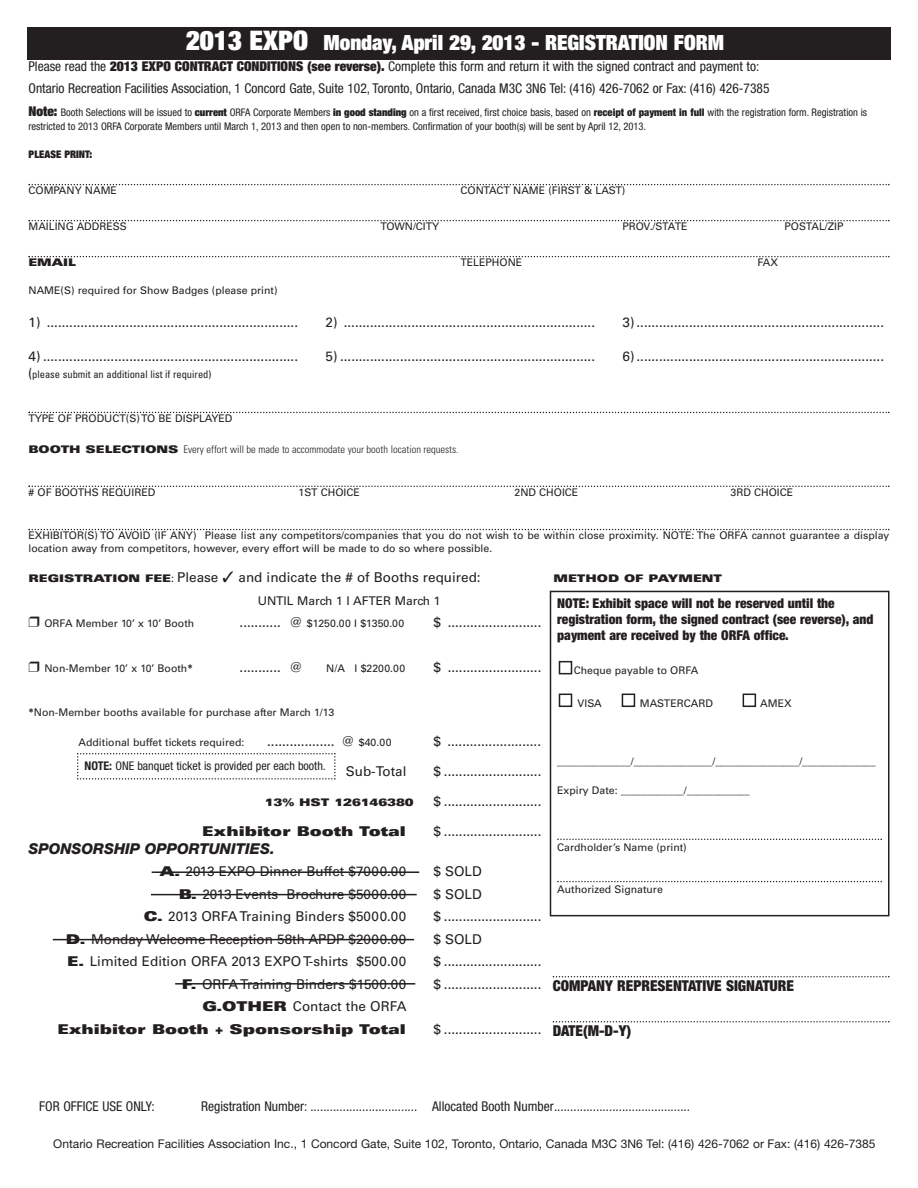
<style>
.page{position:relative;width:918px;height:1188px;background:#fff}
.page>*{position:absolute;margin:0;border:0;box-sizing:border-box;transform-origin:0 0}
.t1{font:900 expanded 21px "Helvetica Neue";color:#fff}
.t2{font:900 condensed 15px "Helvetica Neue";color:#231f20}
.t3{font:italic 800 15px "Helvetica Neue";color:#231f20}
.t4{font:13.5px "Univers";color:#231f20}
.t5{font:condensed 13.5px/22.2px "Helvetica Neue";color:#231f20}
.t6{font:900 condensed 13.5px/16.2px "Helvetica Neue";color:#231f20}
.t7{font:900 expanded 13.5px/22.5px "Univers";color:#231f20;text-align:right}
.t8{font:12px "Helvetica Neue";color:#231f20}
.t9{font:condensed 12px "Helvetica Neue";color:#231f20}
.t10{font:12px "Univers";color:#231f20}
.t11{font:10.5px/12.6px "Univers";color:#231f20}
.t12{font:condensed 10.5px/14.1px "Helvetica Neue";color:#231f20}
.t13{font:300 condensed 10.5px "Univers";color:#231f20}
.t14{font:condensed 10.5px "Univers";color:#231f20}
.t15{font:900 expanded 10.5px "Univers";color:#231f20}
.t16{font:900 expanded 10.5px "Helvetica Neue";color:#231f20}
.t17{font:10.5px "Univers";letter-spacing:-.02em;color:#231f20}
.s1{font-size:27px}
.s2{font-weight:900;font-stretch:expanded}
.s3{font-weight:900;font-stretch:expanded;font-size:13.5px}
.s4{font-weight:900}
.s5{font-size:13.5px}
.s6{font-weight:900;font-stretch:expanded;font-size:10.5px}
.s7{font-size:10.5px}
.s8{font-weight:400;font-stretch:normal}
.s9{font-weight:700}
</style>
<div class="page">
<svg style="left:28px;top:184px;width:862px;height:1px"></svg>
<svg style="left:28px;top:220px;width:862px;height:1px"></svg>
<svg style="left:28px;top:256px;width:862px;height:1px"></svg>
<svg style="left:28px;top:412px;width:862px;height:1px"></svg>
<svg style="left:28px;top:486px;width:862px;height:1px"></svg>
<svg style="left:28px;top:529px;width:862px;height:1px"></svg>
<div style="left:27px;top:27px;width:864px;height:32px;background:#231f20"></div>
<div style="left:550px;top:591px;width:340px;height:325px;border:2px solid #231f20"></div>
<svg style="left:557px;top:839px;width:325px;height:1px"></svg>
<svg style="left:557px;top:881px;width:325px;height:1px"></svg>
<div style="left:743px;top:694px;width:13px;height:13px;border:2px solid #231f20"></div>
<div style="left:622px;top:694px;width:13px;height:13px;border:2px solid #231f20"></div>
<div style="left:559px;top:694px;width:13px;height:13px;border:2px solid #231f20"></div>
<div style="left:559px;top:661px;width:13px;height:13px;border:2px solid #231f20"></div>
<svg style="left:77px;top:753px;width:259px;height:27px"></svg>
<svg style="left:553px;top:976px;width:337px;height:1px"></svg>
<svg style="left:553px;top:1021px;width:337px;height:2px"></svg>
<hr style="left:152px;top:871px;width:267px;height:2px;background:#231f20">
<hr style="left:151px;top:894px;width:266px;height:1px;background:#231f20">
<hr style="left:53px;top:939px;width:361px;height:1px;background:#231f20">
<hr style="left:175px;top:983px;width:240px;height:2px;background:#231f20">
<h1 class="t1" style="left:186px;top:35px;width:540px"><span class="s1">2013 EXPO</span> Monday, April 29, 2013 - REGISTRATION FORM</h1>
<p class="t5" style="left:28px;top:56px;width:742px">Please read the <span class="s2">2013 EXPO CONTRACT CONDITIONS (see reverse).</span> Complete this form and return it with the signed contract and payment to:<br>Ontario Recreation Facilities Association, 1 Concord Gate, Suite 102, Toronto, Ontario, Canada M3C 3N6 Tel: (416) 426-7062 or Fax: (416) 426-7385</p>
<p class="t12" style="left:29px;top:106px;width:840px"><span class="s3">Note:</span> Booth Selections will be issued to <span class="s2">current</span> ORFA Corporate Members <span class="s2">in good standing</span> on a first received, first choice basis, based on <span class="s4">receipt of payment in full</span> with the registration form. Registration is restricted to 2013 ORFA Corporate Members until March 1, 2013 and then open to non-members. Confirmation of your booth(s) will be sent by April 12, 2013.</p>
<p class="t16" style="left:29px;top:151px;width:65px">PLEASE PRINT:</p>
<p class="t11" style="left:28px;top:185px;width:90px">COMPANY NAME</p>
<p class="t11" style="left:461px;top:185px;width:166px">CONTACT NAME (FIRST &amp; LAST)</p>
<p class="t11" style="left:28px;top:221px;width:100px">MAILING ADDRESS</p>
<p class="t11" style="left:381px;top:221px;width:60px">TOWN/CITY</p>
<p class="t17" style="left:622px;top:223px;width:67px">PROV./STATE</p>
<p class="t11" style="left:784px;top:221px;width:61px">POSTAL/ZIP</p>
<p class="t15" style="left:28px;top:259px;width:49px">EMAIL</p>
<p class="t11" style="left:460px;top:257px;width:63px">TELEPHONE</p>
<p class="t11" style="left:757px;top:257px;width:22px">FAX</p>
<p class="t11" style="left:28px;top:285px;width:251px">NAME(S) required for Show Badges (please print)</p>
<p class="t4" style="left:28px;top:317px;width:271px">1) ...................................................................</p>
<p class="t4" style="left:325px;top:317px;width:271px">2) ...................................................................</p>
<p class="t4" style="left:622px;top:317px;width:263px">3)..................................................................</p>
<p class="t4" style="left:28px;top:352px;width:271px">4) ....................................................................</p>
<p class="t4" style="left:325px;top:352px;width:271px">5) ....................................................................</p>
<p class="t4" style="left:622px;top:352px;width:263px">6)..................................................................</p>
<p class="t14" style="left:28px;top:370px;width:184px"><span class="s5">(</span>please submit an additional list if required)</p>
<p class="t11" style="left:28px;top:413px;width:205px">TYPE OF PRODUCT(S)TO BE DISPLAYED</p>
<p class="t13" style="left:28px;top:445px;width:432px"><span class="s2">BOOTH SELECTIONS</span> Every effort will be made to accommodate your booth location requests.</p>
<p class="t11" style="left:28px;top:487px;width:128px"># OF BOOTHS REQUIRED</p>
<p class="t11" style="left:298px;top:487px;width:63px">1ST CHOICE</p>
<p class="t11" style="left:514px;top:487px;width:65px">2ND CHOICE</p>
<p class="t11" style="left:730px;top:487px;width:64px">3RD CHOICE</p>
<p class="t11" style="left:28px;top:530px;width:863px">EXHIBITOR(S) TO AVOID (IF ANY) Please list any competitors/companies that you do not wish to be within close proximity. NOTE: The ORFA cannot guarantee a display location away from competitors, however, every effort will be made to do so where possible.</p>
<p class="t4" style="left:28px;top:572px;width:454px"><span class="s6">REGISTRATION FEE</span><span class="s7">:</span> Please ✓ and indicate the # of Booths required:</p>
<p class="t10" style="left:258px;top:596px;width:184px">UNTIL March 1 I AFTER March 1</p>
<p class="t11" style="left:28px;top:618px;width:167px">❒ ORFA Member 10’ x 10’ Booth</p>
<p class="t11" style="left:240px;top:618px;width:166px"><span class="s5">........... @</span> $1250.00 I $1350.00</p>
<p class="t4" style="left:434px;top:617px;width:110px">$ .........................</p>
<p class="t11" style="left:28px;top:663px;width:166px">❒ Non-Member 10’ x 10’ Booth<span class="s2">*</span></p>
<p class="t4" style="left:240px;top:662px;width:65px">........... @</p>
<p class="t11" style="left:326px;top:663px;width:81px">N/A I $2200.00</p>
<p class="t4" style="left:434px;top:662px;width:110px">$ .........................</p>
<p class="t11" style="left:28px;top:706px;width:307px"><span class="s2">*</span>Non-Member booths available for purchase after March 1/13</p>
<p class="t11" style="left:79px;top:736px;width:167px">Additional buffet tickets required:</p>
<p class="t4" style="left:267px;top:736px;width:126px">.................. @ <span class="s7">$40.00</span></p>
<p class="t4" style="left:434px;top:736px;width:109px">$ .........................</p>
<p class="t4" style="left:346px;top:766px;width:62px">Sub-Total</p>
<p class="t4" style="left:433px;top:766px;width:109px">$ ..........................</p>
<p class="t15" style="left:265px;top:798px;width:150px">13% HST 126146380</p>
<p class="t4" style="left:434px;top:796px;width:109px">$ ..........................</p>
<p class="t7" style="left:202px;top:821px;width:205px">Exhibitor Booth Total</p>
<p class="t4" style="left:433px;top:826px;width:109px">$ ..........................</p>
<p class="t3" style="left:28px;top:843px;width:248px">SPONSORSHIP OPPORTUNITIES.</p>
<p class="t4" style="left:160px;top:866px;width:248px"><span class="s2">A.</span> 2013 EXPO Dinner Buffet $7000.00</p>
<p class="t4" style="left:433px;top:866px;width:50px">$ SOLD</p>
<p class="t4" style="left:179px;top:889px;width:229px"><span class="s2">B.</span> 2013 Events Brochure $5000.00</p>
<p class="t4" style="left:433px;top:889px;width:50px">$ SOLD</p>
<p class="t4" style="left:144px;top:911px;width:264px"><span class="s2">C.</span> 2013 ORFATraining Binders $5000.00</p>
<p class="t4" style="left:433px;top:911px;width:109px">$ ..........................</p>
<p class="t4" style="left:66px;top:934px;width:342px"><span class="s2">D.</span> Monday Welcome Reception 58th APDP $2000.00</p>
<p class="t4" style="left:433px;top:934px;width:50px">$ SOLD</p>
<p class="t4" style="left:67px;top:956px;width:341px"><span class="s2">E.</span> Limited Edition ORFA 2013 EXPOT-shirts $500.00</p>
<p class="t4" style="left:433px;top:956px;width:109px">$ ..........................</p>
<p class="t4" style="left:182px;top:979px;width:226px"><span class="s2">F.</span> ORFATraining Binders $1500.00</p>
<p class="t4" style="left:433px;top:979px;width:109px">$ ..........................</p>
<p class="t7" style="left:58px;top:996px;width:350px">G.OTHER <span class="s8">Contact the ORFA<br></span>Exhibitor Booth + Sponsorship Total</p>
<p class="t15" style="left:554px;top:574px;width:170px">METHOD OF PAYMENT</p>
<p class="t6" style="left:557px;top:596px;width:318px">NOTE: Exhibit space will not be reserved until the registration form, the signed contract (see reverse), and payment are received by the ORFA office.</p>
<p class="t11" style="left:574px;top:665px;width:126px">Cheque payable to ORFA</p>
<p class="t11" style="left:577px;top:698px;width:26px">VISA</p>
<p class="t11" style="left:640px;top:698px;width:75px">MASTERCARD</p>
<p class="t11" style="left:760px;top:698px;width:33px">AMEX</p>
<p class="t11" style="left:557px;top:756px;width:320px">______________/_______________/________________/______________</p>
<p class="t11" style="left:557px;top:784px;width:194px">Expiry Date: ____________/____________</p>
<p class="t9" style="left:84px;top:761px;width:243px"><span class="s9">NOTE:</span> ONE banquet ticket is provided per each booth.</p>
<p class="t11" style="left:557px;top:842px;width:131px">Cardholder’s Name (print)</p>
<p class="t11" style="left:557px;top:883px;width:107px">Authorized Signature</p>
<p class="t2" style="left:553px;top:980px;width:243px">COMPANY REPRESENTATIVE SIGNATURE</p>
<p class="t2" style="left:553px;top:1026px;width:80px">DATE(M-D-Y)</p>
<p class="t4" style="left:433px;top:1024px;width:109px">$ ..........................</p>
<p class="t5" style="left:39px;top:1096px;width:117px">FOR OFFICE USE ONLY:</p>
<p class="t5" style="left:201px;top:1096px;width:490px">Registration Number: ................................. Allocated Booth Number..........................................</p>
<p class="t8" style="left:53px;top:1139px;width:824px">Ontario Recreation Facilities Association Inc., 1 Concord Gate, Suite 102, Toronto, Ontario, Canada M3C 3N6 Tel: (416) 426-7062 or Fax: (416) 426-7385</p>
</div>
